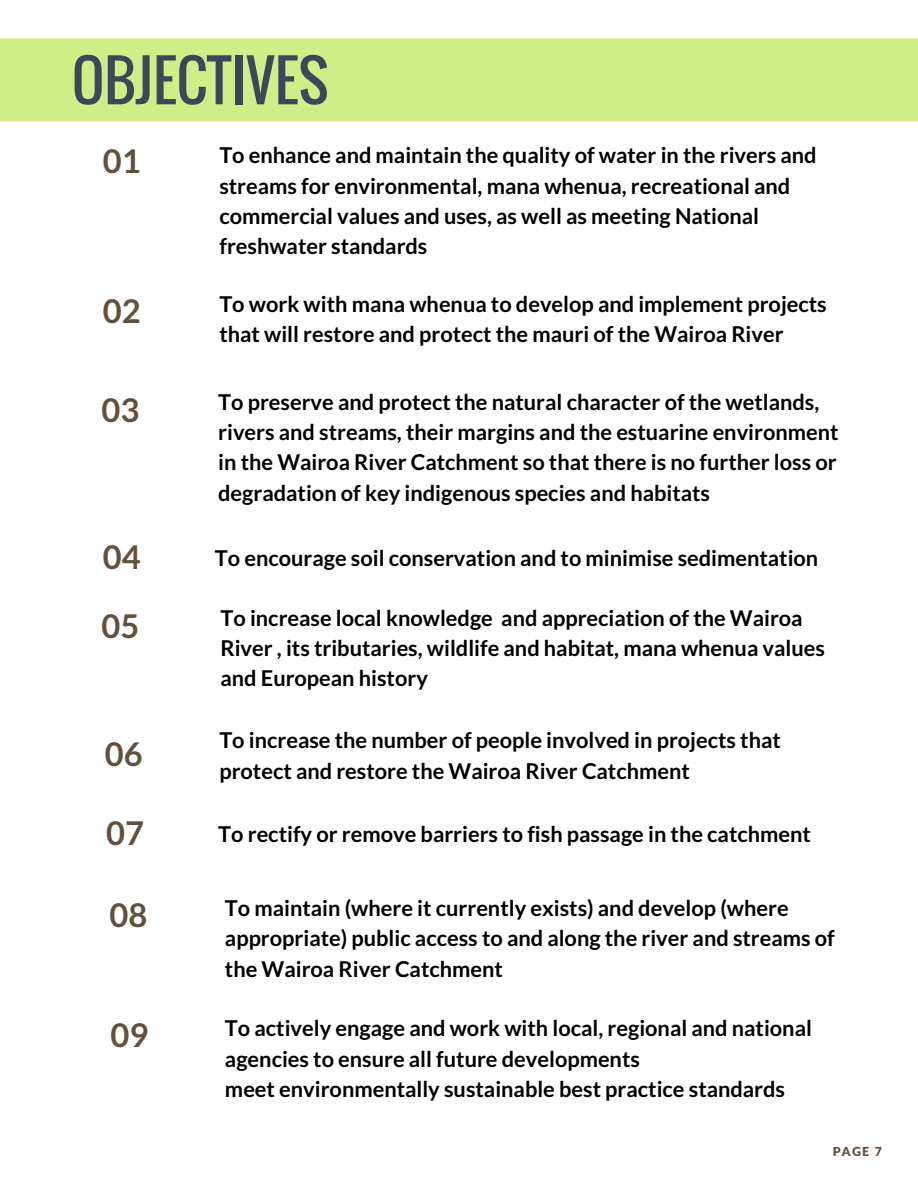
<style>
.page{position:relative;width:918px;height:1188px;background:#fff}
.page>*{position:absolute;margin:0;border:0;box-sizing:border-box;transform-origin:0 0}
.t1{font:55.95px "Oswald";color:#3d465a}
.t2{font:700 32.7px "Lato";color:#62503d}
.t3{font:700 21.75px/30.3px "Lato";color:#000}
.t4{font:900 12.45px "Lato";color:#62503d}
</style>
<div class="page">
<div style="left:0;top:38px;width:918px;height:84px;background:#cfee87"></div>
<h1 class="t1" style="left:72px;top:38px;width:258px">OBJECTIVES</h1>
<h2 class="t2" style="left:103px;top:141px;width:39px">01</h2>
<p class="t3" style="left:219px;top:140px;width:599px">To enhance and maintain the quality of water in the rivers and streams for environmental, mana whenua, recreational and commercial values and uses, as well as meeting National freshwater standards</p>
<h2 class="t2" style="left:103px;top:291px;width:39px">02</h2>
<p class="t3" style="left:219px;top:288px;width:609px">To work with mana whenua to develop and implement projects that will restore and protect the mauri of the Wairoa River</p>
<h2 class="t2" style="left:102px;top:390px;width:39px">03</h2>
<p class="t3" style="left:218px;top:386px;width:622px">To preserve and protect the natural character of the wetlands, rivers and streams, their margins and the estuarine environment in the Wairoa River Catchment so that there is no further loss or degradation of key indigenous species and habitats</p>
<h2 class="t2" style="left:103px;top:537px;width:39px">04</h2>
<p class="t3" style="left:215px;top:542px;width:605px">To encourage soil conservation and to minimise sedimentation</p>
<h2 class="t2" style="left:102px;top:606px;width:39px">05</h2>
<p class="t3" style="left:220px;top:602px;width:606px">To increase local knowledge and appreciation of the Wairoa<br>River , its tributaries, wildlife and habitat, mana whenua values and European history</p>
<h2 class="t2" style="left:105px;top:734px;width:39px">06</h2>
<p class="t3" style="left:219px;top:725px;width:563px">To increase the number of people involved in projects that protect and restore the Wairoa River Catchment</p>
<h2 class="t2" style="left:106px;top:813px;width:39px">07</h2>
<p class="t3" style="left:218px;top:818px;width:594px">To rectify or remove barriers to fish passage in the catchment</p>
<h2 class="t2" style="left:109px;top:895px;width:39px">08</h2>
<p class="t3" style="left:225px;top:892px;width:611px">To maintain (where it currently exists) and develop (where appropriate) public access to and along the river and streams of the Wairoa River Catchment</p>
<h2 class="t2" style="left:111px;top:1015px;width:39px">09</h2>
<p class="t3" style="left:225px;top:1013px;width:588px">To actively engage and work with local, regional and national agencies to ensure all future developments<br>meet environmentally sustainable best practice standards</p>
<p class="t4" style="left:833px;top:1144px;width:51px">PAGE 7</p>
</div>
